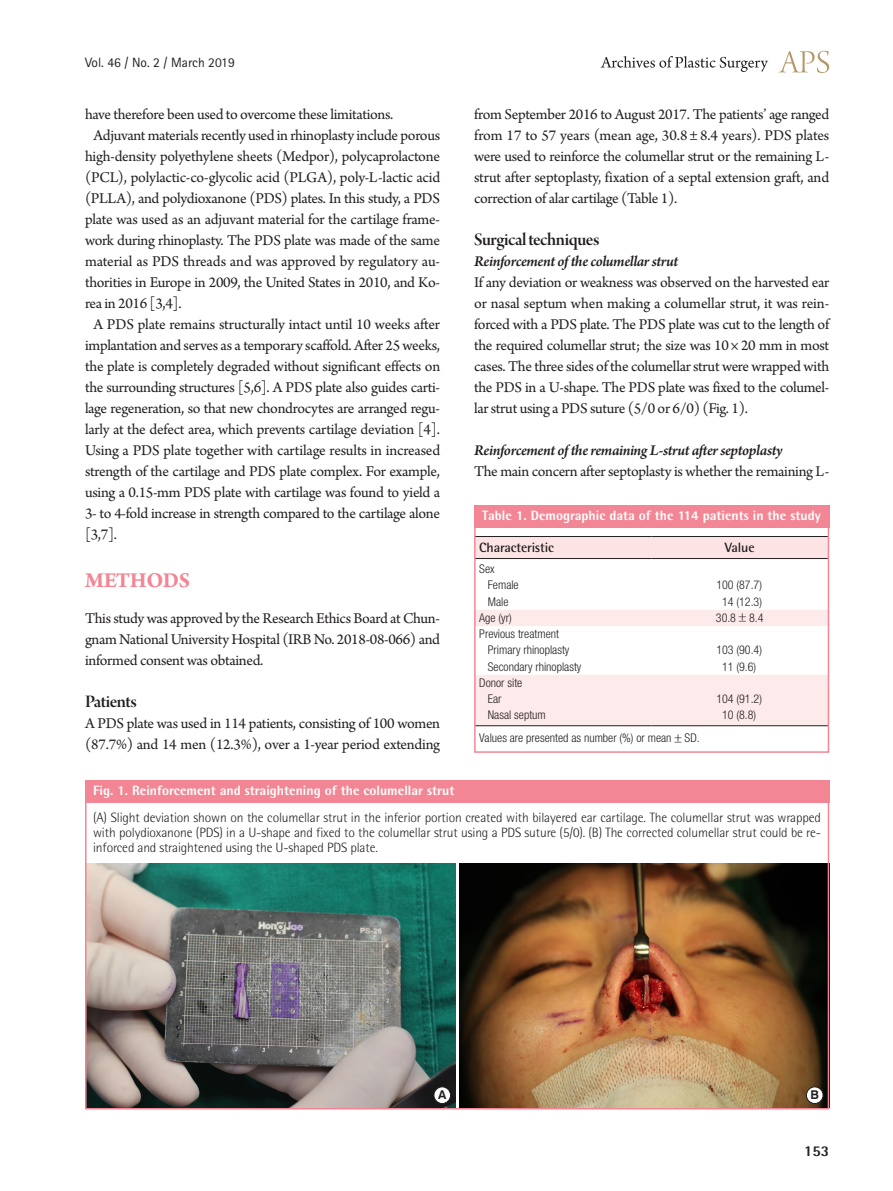
<style>
.page{position:relative;width:893px;height:1191px;background:#fff}
.page>*{position:absolute;margin:0;border:0;box-sizing:border-box;transform-origin:0 0}
.대제목{font:700 22.5px "Arno Pro";letter-spacing:-.02em;color:#f38694}
.중제목{font:18.75px "Arno Pro Smbd Display";letter-spacing:-.025em;color:#231f20}
.본문{font:15.75px/21px "Arno Pro";letter-spacing:-.02em;color:#231f20;text-align:justify}
.본문_0{font:15.75px/21px "Arno Pro";letter-spacing:-.02em;color:#231f20;text-align:justify}
.소제목{font:italic 600 15.75px "Arno Pro";letter-spacing:-.025em;color:#231f20}
.t1{font:800 15px "Rotis Semi Sans Std";color:#231f20}
.그림설명{font:300 13.5px/15px "Rotis Semi Sans Std";letter-spacing:-.01em;color:#231f20;text-align:justify}
.표그림제목{font:800 13.5px "Rotis Semi Sans Std";color:#fff}
.t2{font:13.5px "Rotis Sans Serif Std";color:#231f20}
.표열제목{font:700 13.5px "Rotis Semi Sans Std";letter-spacing:-.01em;color:#231f20}
.t3{font:700 12.15px "Swiss 721 BT";color:#231f20}
.표본문{font:300 condensed 12px "Helvetica Neue LT Std";color:#231f20}
.s1{font-family:"Dotum";font-weight:400;font-stretch:normal}
</style>
<div class="page">
<svg style="left:779px;top:51px;width:50px;height:22px"></svg>
<svg style="left:601px;top:56px;width:167px;height:16px"></svg>
<div style="left:85px;top:780px;width:744px;height:22px;background:#f38694"></div>
<img style="left:88px;top:863px;width:367px;height:243px">
<img style="left:459px;top:863px;width:367px;height:243px">
<div style="left:434px;top:1086px;width:17px;height:17px;background:#fff;border-radius:50%"></div>
<div style="left:434px;top:1086px;width:17px;height:17px;border:1px solid #231f20;border-radius:50%"></div>
<div style="left:806px;top:1086px;width:17px;height:17px;background:#fff;border-radius:50%"></div>
<div style="left:806px;top:1086px;width:17px;height:17px;border:1px solid #231f20;border-radius:50%"></div>
<div style="left:85px;top:780px;width:744px;height:329px;border:2px solid #f38694"></div>
<div style="left:477px;top:537px;width:349px;height:21px;background:#fce4e4"></div>
<svg style="left:477px;top:610px;width:349px;height:115px"></svg>
<hr style="left:475px;top:725px;width:176px;height:1px;background:#231f20">
<hr style="left:651px;top:725px;width:177px;height:1px;background:#231f20">
<hr style="left:475px;top:536px;width:176px;height:1px;background:#231f20">
<hr style="left:651px;top:536px;width:177px;height:1px;background:#231f20">
<hr style="left:475px;top:558px;width:176px;height:1px;background:#231f20">
<hr style="left:651px;top:558px;width:177px;height:1px;background:#231f20">
<div style="left:474px;top:505px;width:355px;height:22px;background:#f38694"></div>
<div style="left:474px;top:505px;width:355px;height:248px;border:2px solid #f38694"></div>
<p class="t2" style="left:85px;top:54px;width:151px">Vol. 46 / No. 2 / March 2019</p>
<p class="본문_0" style="left:85px;top:105px;width:310px">have therefore been used to overcome these limitations.</p>
<p class="본문" style="left:85px;top:126px;width:357px;text-indent:9px">Adjuvant materials recently used in rhinoplasty include porous high-density polyethylene sheets (Medpor), polycaprolactone (PCL), polylactic-co-glycolic acid (PLGA), poly-L-lactic acid (PLLA), and polydioxanone (PDS) plates. In this study, a PDS plate was used as an adjuvant material for the cartilage frame&shy;work during rhinoplasty. The PDS plate was made of the same material as PDS threads and was approved by regulatory au&shy;thorities in Europe in 2009, the United States in 2010, and Ko&shy;rea in 2016 [3,4].</p>
<p class="본문" style="left:85px;top:315px;width:357px;text-indent:9px">A PDS plate remains structurally intact until 10 weeks after implantation and serves as a temporary scaffold. After 25 weeks, the plate is completely degraded without significant effects on the surrounding structures [5,6]. A PDS plate also guides carti&shy;lage regeneration, so that new chondrocytes are arranged regu&shy;larly at the defect area, which prevents cartilage deviation [4].<br>Using a PDS plate together with cartilage results in increased strength of the cartilage and PDS plate complex. For example, using a 0.15-mm PDS plate with cartilage was found to yield a 3- to 4-fold increase in strength compared to the cartilage alone [3,7].</p>
<p class="대제목" style="left:85px;top:567px;width:107px">METHODS</p>
<p class="본문_0" style="left:85px;top:609px;width:357px">This study was approved by the Research Ethics Board at Chun&shy;gnam National University Hospital (IRB No. 2018-08-066) and informed consent was obtained.</p>
<p class="중제목" style="left:85px;top:691px;width:53px">Patients</p>
<p class="본문_0" style="left:85px;top:714px;width:357px">A PDS plate was used in 114 patients, consisting of 100 women (87.7%) and 14 men (12.3%), over a 1-year period extending</p>
<p class="본문_0" style="left:474px;top:105px;width:357px">from September 2016 to August 2017. The patients’ age ranged from 17 to 57 years (mean age, 30.8 ± 8.4 years). PDS plates were used to reinforce the columellar strut or the remaining L&shy;strut after septoplasty, fixation of a septal extension graft, and correction of alar cartilage (Table 1).</p>
<p class="중제목" style="left:474px;top:229px;width:127px">Surgical techniques</p>
<p class="소제목" style="left:474px;top:252px;width:205px">Reinforcement of the columellar strut</p>
<p class="본문_0" style="left:474px;top:273px;width:357px">If any deviation or weakness was observed on the harvested ear or nasal septum when making a columellar strut, it was rein&shy;forced with a PDS plate. The PDS plate was cut to the length of the required columellar strut; the size was 10 × 20 mm in most cases. The three sides of the columellar strut were wrapped with the PDS in a U-shape. The PDS plate was fixed to the columel&shy;lar strut using a PDS suture (5/0 or 6/0) (Fig. 1).</p>
<p class="소제목" style="left:474px;top:441px;width:310px">Reinforcement of the remaining L-strut after septoplasty</p>
<p class="본문_0" style="left:474px;top:462px;width:357px">The main concern after septoplasty is whether the remaining L-</p>
<p class="표그림제목" style="left:482px;top:507px;width:340px">Table 1. Demographic data of the 114 patients in the study</p>
<p class="표열제목" style="left:479px;top:539px;width:76px">Characteristic</p>
<p class="표열제목" style="left:725px;top:539px;width:31px">Value</p>
<p class="표본문" style="left:479px;top:562px;width:17px">Sex</p>
<p class="표본문" style="left:488px;top:578px;width:32px">Female</p>
<p class="표본문" style="left:716px;top:578px;width:47px">100 (87.7)</p>
<p class="표본문" style="left:488px;top:594px;width:22px">Male</p>
<p class="표본문" style="left:722px;top:594px;width:41px">14 (12.3)</p>
<p class="표본문" style="left:479px;top:611px;width:34px">Age (yr)</p>
<p class="표본문" style="left:716px;top:611px;width:49px">30.8<span class="s1">±</span>8.4</p>
<p class="표본문" style="left:479px;top:627px;width:81px">Previous treatment</p>
<p class="표본문" style="left:488px;top:643px;width:83px">Primary rhinoplasty</p>
<p class="표본문" style="left:716px;top:643px;width:47px">103 (90.4)</p>
<p class="표본문" style="left:488px;top:659px;width:95px">Secondary rhinoplasty</p>
<p class="표본문" style="left:722px;top:659px;width:36px">11 (9.6)</p>
<p class="표본문" style="left:479px;top:676px;width:45px">Donor site</p>
<p class="표본문" style="left:488px;top:692px;width:15px">Ear</p>
<p class="표본문" style="left:716px;top:692px;width:47px">104 (91.2)</p>
<p class="표본문" style="left:488px;top:708px;width:59px">Nasal septum</p>
<p class="표본문" style="left:722px;top:708px;width:36px">10 (8.8)</p>
<p class="표본문" style="left:479px;top:731px;width:222px">Values are presented as number (%) or mean<span class="s1">±</span>SD.</p>
<p class="표그림제목" style="left:93px;top:781px;width:363px">Fig. 1. Reinforcement and straightening of the columellar strut</p>
<p class="그림설명" style="left:93px;top:809px;width:729px">(A) Slight deviation shown on the columellar strut in the inferior portion created with bilayered ear cartilage. The columellar strut was wrapped with polydioxanone (PDS) in a U-shape and fixed to the columellar strut using a PDS suture (5/0). (B) The corrected columellar strut could be re&shy;inforced and straightened using the U-shaped PDS plate.</p>
<p class="t3" style="left:438px;top:1087px;width:10px">A</p>
<p class="t3" style="left:810px;top:1087px;width:10px">B</p>
<p class="t1" style="left:804px;top:1141px;width:27px">153</p>
</div>
